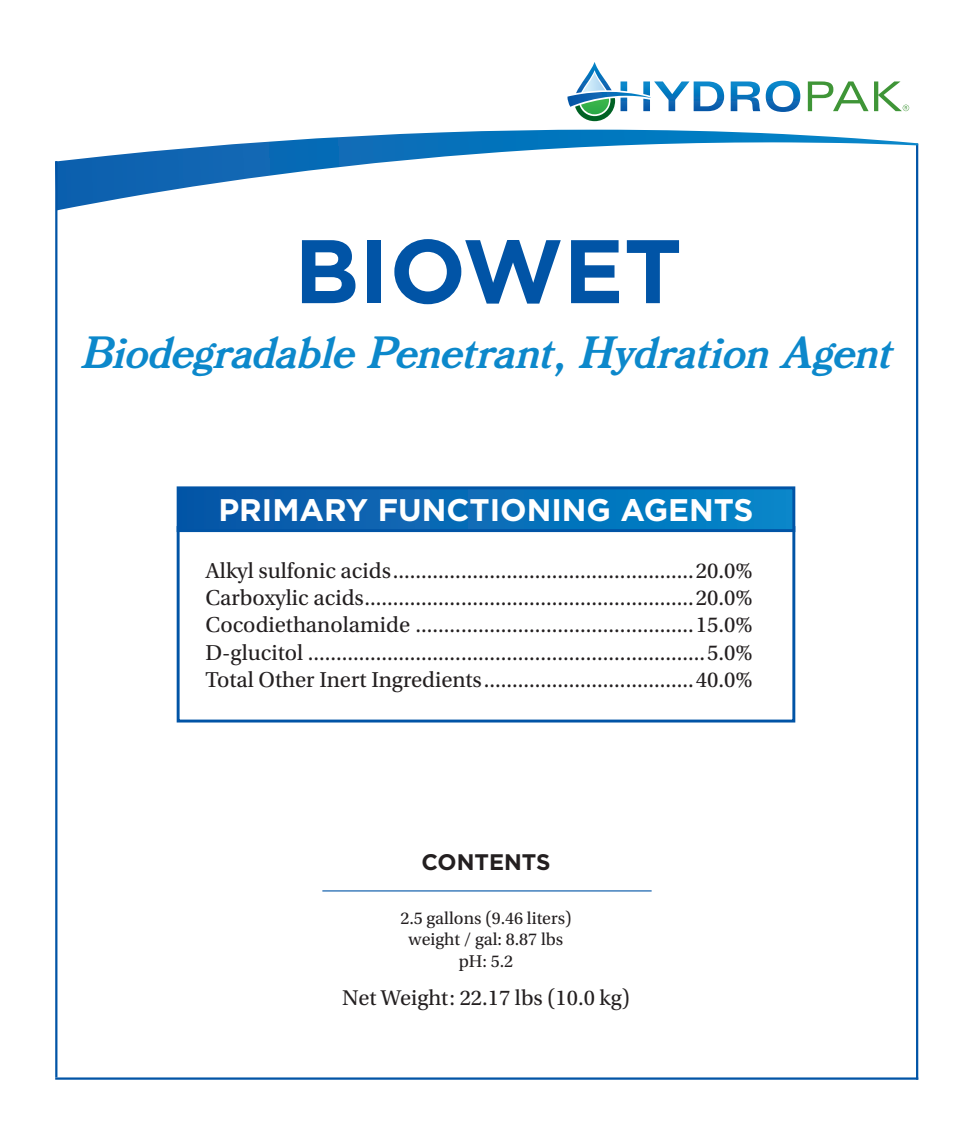
<style>
.page{position:relative;width:972px;height:1134px;background:#fff}
.page>*{position:absolute;margin:0;border:0;box-sizing:border-box;transform-origin:0 0}
.t1{font:700 90px "Gotham";color:#0154a6}
.t2{font:italic 40.5px "Bookman JF Pro";color:#0c88cb}
.t3{font:700 31.28px "Gotham";color:#fff}
.t4{font:22.72px "Utopia Std";color:#231f20}
.t5{font:22.5px "Utopia Std";color:#231f20}
.t6{font:700 22.5px "Gotham";color:#231f20}
.t7{font:18px "Utopia Std";color:#231f20}
</style>
<div class="page">
<hr style="left:322px;top:890px;width:330px;height:1px;background:#0154a6">
<div style="left:177px;top:526px;width:618px;height:197px;background:#fff;border:3px solid #0154a6"></div>
<div style="left:178px;top:488px;width:616px;height:43px;background:linear-gradient(to right,#0b54a6,#0486c9)"></div>
<div style="left:177px;top:486px;width:618px;height:46px;border:3px solid #0154a6"></div>
<svg style="left:731px;top:81px;width:29px;height:30px"></svg>
<svg style="left:766px;top:81px;width:34px;height:31px"></svg>
<svg style="left:567px;top:62px;width:157px;height:59px"></svg>
<svg style="left:808px;top:81px;width:101px;height:30px"></svg>
<hr style="left:916px;top:144px;width:2px;height:936px;background:#0154a6">
<svg style="left:57px;top:130px;width:861px;height:80px"></svg>
<hr style="left:55px;top:161px;width:2px;height:916px;background:#0154a6">
<hr style="left:55px;top:1077px;width:863px;height:3px;background:#0154a6">
<p class="t1" style="left:294px;top:212px;width:389px">BIOWET</p>
<p class="t2" style="left:81px;top:320px;width:812px">Biodegradable Penetrant, Hydration Agent</p>
<p class="t3" style="left:218px;top:489px;width:537px">PRIMARY FUNCTIONING AGENTS</p>
<p class="t4" style="left:205px;top:558px;width:549px">Alkyl sulfonic acids.....................................................20.0%</p>
<p class="t4" style="left:205px;top:585px;width:549px">Carboxylic acids..........................................................20.0%</p>
<p class="t4" style="left:205px;top:613px;width:549px">Cocodiethanolamide .................................................15.0%</p>
<p class="t4" style="left:205px;top:640px;width:549px">D-glucitol ......................................................................5.0%</p>
<p class="t4" style="left:205px;top:667px;width:549px">Total Other Inert Ingredients.....................................40.0%</p>
<p class="t6" style="left:421px;top:847px;width:131px">CONTENTS</p>
<p class="t7" style="left:400px;top:908px;width:173px">2.5 gallons (9.46 liters)</p>
<p class="t7" style="left:409px;top:930px;width:156px">weight / gal: 8.87 lbs</p>
<p class="t7" style="left:459px;top:951px;width:56px">pH: 5.2</p>
<p class="t5" style="left:342px;top:986px;width:289px">Net Weight: 22.17 lbs (10.0 kg)</p>
</div>
